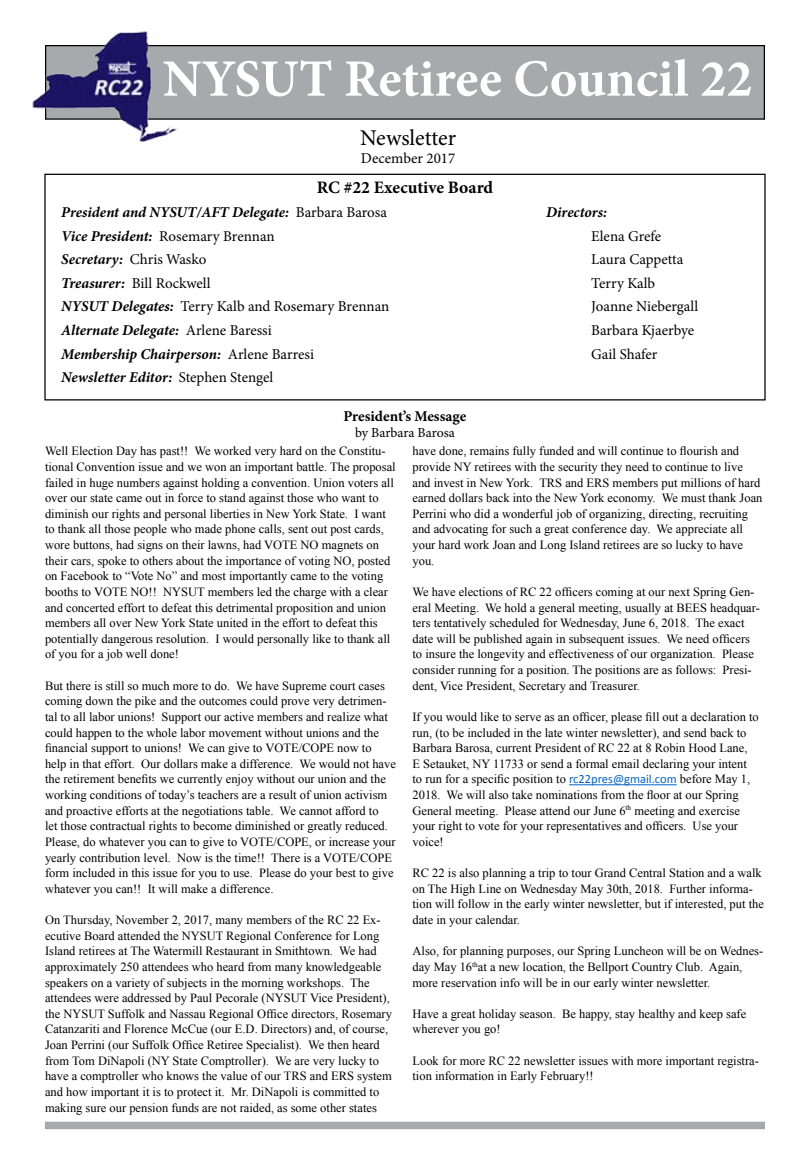
<style>
.page{position:relative;width:810px;height:1170px;background:#fff}
.page>*{position:absolute;margin:0;border:0;box-sizing:border-box;transform-origin:0 0}
.t1{font:700 52.5px "Minion Pro";color:#fff}
.t2{font:22.5px "Minion Pro";color:#000}
.t3{font:700 17.5px "Minion Pro";color:#000}
.t4{font:15px "Minion Pro";color:#000}
.t5{font:italic 700 15px "Minion Pro";color:#000}
.t6{font:700 15px "Minion Pro";color:#000}
.t7{font:13.75px "Minion Pro";color:#000}
.t8{font:12.5px/15.6px "Times New Roman";color:#000}
.s1{font-weight:400;font-style:normal}
.s2{font-weight:700;font-style:italic}
.s3{font-family:"Calibri";color:#0563c1}
</style>
<div class="page">
<div style="left:46px;top:46px;width:718px;height:73px;background:#a7a9ac"></div>
<div style="left:45px;top:45px;width:720px;height:75px;border:1px solid #000"></div>
<div style="left:45px;top:1122px;width:720px;height:7px;background:#a7a9ac"></div>
<div style="left:44px;top:174px;width:722px;height:227px;border:1px solid #000"></div>
<img style="left:32px;top:31px;width:151px;height:112px">
<hr style="left:569px;top:784px;width:108px;height:1px;background:#0563c1">
<h1 class="t1" style="left:163px;top:42px;width:591px">NYSUT Retiree Council 22</h1>
<h2 class="t2" style="left:360px;top:123px;width:98px">Newsletter</h2>
<p class="t4" style="left:361px;top:148px;width:96px">December 2017</p>
<h3 class="t3" style="left:317px;top:175px;width:178px">RC #22 Executive Board</h3>
<p class="t5" style="left:61px;top:201px;width:327px">President and NYSUT/AFT Delegate: <span class="s1">Barbara Barosa</span></p>
<p class="t5" style="left:546px;top:201px;width:62px">Directors:</p>
<p class="t4" style="left:61px;top:226px;width:215px"><span class="s2">Vice President:</span> Rosemary Brennan</p>
<p class="t4" style="left:591px;top:226px;width:71px">Elena Grefe</p>
<p class="t5" style="left:61px;top:249px;width:147px">Secretary: <span class="s1">Chris Wasko</span></p>
<p class="t4" style="left:591px;top:249px;width:94px">Laura Cappetta</p>
<p class="t4" style="left:61px;top:273px;width:151px"><span class="s2">Treasurer:</span> Bill Rockwell</p>
<p class="t4" style="left:591px;top:273px;width:66px">Terry Kalb</p>
<p class="t4" style="left:61px;top:297px;width:330px"><span class="s2">NYSUT Delegates:</span> Terry Kalb and Rosemary Brennan</p>
<p class="t4" style="left:591px;top:297px;width:109px">Joanne Niebergall</p>
<p class="t5" style="left:61px;top:320px;width:212px">Alternate Delegate: <span class="s1">Arlene Baressi</span></p>
<p class="t4" style="left:591px;top:320px;width:105px">Barbara Kjaerbye</p>
<p class="t5" style="left:61px;top:343px;width:254px">Membership Chairperson: <span class="s1">Arlene Barresi</span></p>
<p class="t4" style="left:591px;top:344px;width:68px">Gail Shafer</p>
<p class="t5" style="left:61px;top:367px;width:213px">Newsletter Editor: <span class="s1">Stephen Stengel</span></p>
<p class="t6" style="left:343px;top:405px;width:124px">President’s Message</p>
<p class="t7" style="left:355px;top:424px;width:101px">by Barbara Barosa</p>
<p class="t8" style="left:45px;top:443px;width:352px">Well Election Day has past!! We worked very hard on the Constitu&shy;tional Convention issue and we won an important battle. The proposal failed in huge numbers against holding a convention. Union voters all over our state came out in force to stand against those who want to diminish our rights and personal liberties in New York State. I want to thank all those people who made phone calls, sent out post cards, wore buttons, had signs on their lawns, had VOTE NO magnets on their cars, spoke to others about the importance of voting NO, posted on Facebook to “Vote No” and most importantly came to the voting booths to VOTE NO!! NYSUT members led the charge with a clear and concerted effort to defeat this detrimental proposition and union members all over New York State united in the effort to defeat this potentially dangerous resolution. I would personally like to thank all of you for a job well done!</p>
<p class="t8" style="left:45px;top:677px;width:352px">But there is still so much more to do. We have Supreme court cases coming down the pike and the outcomes could prove very detrimen&shy;tal to all labor unions! Support our active members and realize what could happen to the whole labor movement without unions and the financial support to unions! We can give to VOTE/COPE now to help in that effort. Our dollars make a difference. We would not have the retirement benefits we currently enjoy without our union and the working conditions of today’s teachers are a result of union activism and proactive efforts at the negotiations table. We cannot afford to<br>let those contractual rights to become diminished or greatly reduced.<br>Please, do whatever you can to give to VOTE/COPE, or increase your yearly contribution level. Now is the time!! There is a VOTE/COPE form included in this issue for you to use. Please do your best to give whatever you can!! It will make a difference.</p>
<p class="t8" style="left:45px;top:912px;width:349px">On Thursday, November 2, 2017, many members of the RC 22 Ex&shy;ecutive Board attended the NYSUT Regional Conference for Long Island retirees at The Watermill Restaurant in Smithtown. We had approximately 250 attendees who heard from many knowledgeable speakers on a variety of subjects in the morning workshops. The attendees were addressed by Paul Pecorale (NYSUT Vice President), the NYSUT Suffolk and Nassau Regional Office directors, Rosemary Catanzariti and Florence McCue (our E.D. Directors) and, of course, Joan Perrini (our Suffolk Office Retiree Specialist). We then heard from Tom DiNapoli (NY State Comptroller). We are very lucky to have a comptroller who knows the value of our TRS and ERS system and how important it is to protect it. Mr. DiNapoli is committed to making sure our pension funds are not raided, as some other states</p>
<p class="t8" style="left:412px;top:443px;width:351px">have done, remains fully funded and will continue to flourish and provide NY retirees with the security they need to continue to live and invest in New York. TRS and ERS members put millions of hard earned dollars back into the New York economy. We must thank Joan Perrini who did a wonderful job of organizing, directing, recruiting and advocating for such a great conference day. We appreciate all your hard work Joan and Long Island retirees are so lucky to have you.</p>
<p class="t8" style="left:412px;top:584px;width:349px">We have elections of RC 22 officers coming at our next Spring Gen&shy;eral Meeting. We hold a general meeting, usually at BEES headquar&shy;ters tentatively scheduled for Wednesday, June 6, 2018. The exact date will be published again in subsequent issues. We need officers to insure the longevity and effectiveness of our organization. Please consider running for a position. The positions are as follows: Presi&shy;dent, Vice President, Secretary and Treasurer.</p>
<p class="t8" style="left:412px;top:709px;width:348px">If you would like to serve as an officer, please fill out a declaration to run, (to be included in the late winter newsletter), and send back to Barbara Barosa, current President of RC 22 at 8 Robin Hood Lane,<br>E Setauket, NY 11733 or send a formal email declaring your intent to run for a specific position to <span class="s3">rc22pres@gmail.com</span> before May 1, 2018. We will also take nominations from the floor at our Spring General meeting. Please attend our June 6<sup>th</sup> meeting and exercise your right to vote for your representatives and officers. Use your voice!</p>
<p class="t8" style="left:413px;top:865px;width:353px">RC 22 is also planning a trip to tour Grand Central Station and a walk on The High Line on Wednesday May 30th, 2018. Further informa&shy;tion will follow in the early winter newsletter, but if interested, put the date in your calendar.</p>
<p class="t8" style="left:413px;top:943px;width:352px">Also, for planning purposes, our Spring Luncheon will be on Wednes&shy;day May 16<sup>th</sup>at a new location, the Bellport Country Club. Again, more reservation info will be in our early winter newsletter.</p>
<p class="t8" style="left:413px;top:1006px;width:335px">Have a great holiday season. Be happy, stay healthy and keep safe wherever you go!</p>
<p class="t8" style="left:413px;top:1052px;width:348px">Look for more RC 22 newsletter issues with more important registra&shy;tion information in Early February!!</p>
</div>
